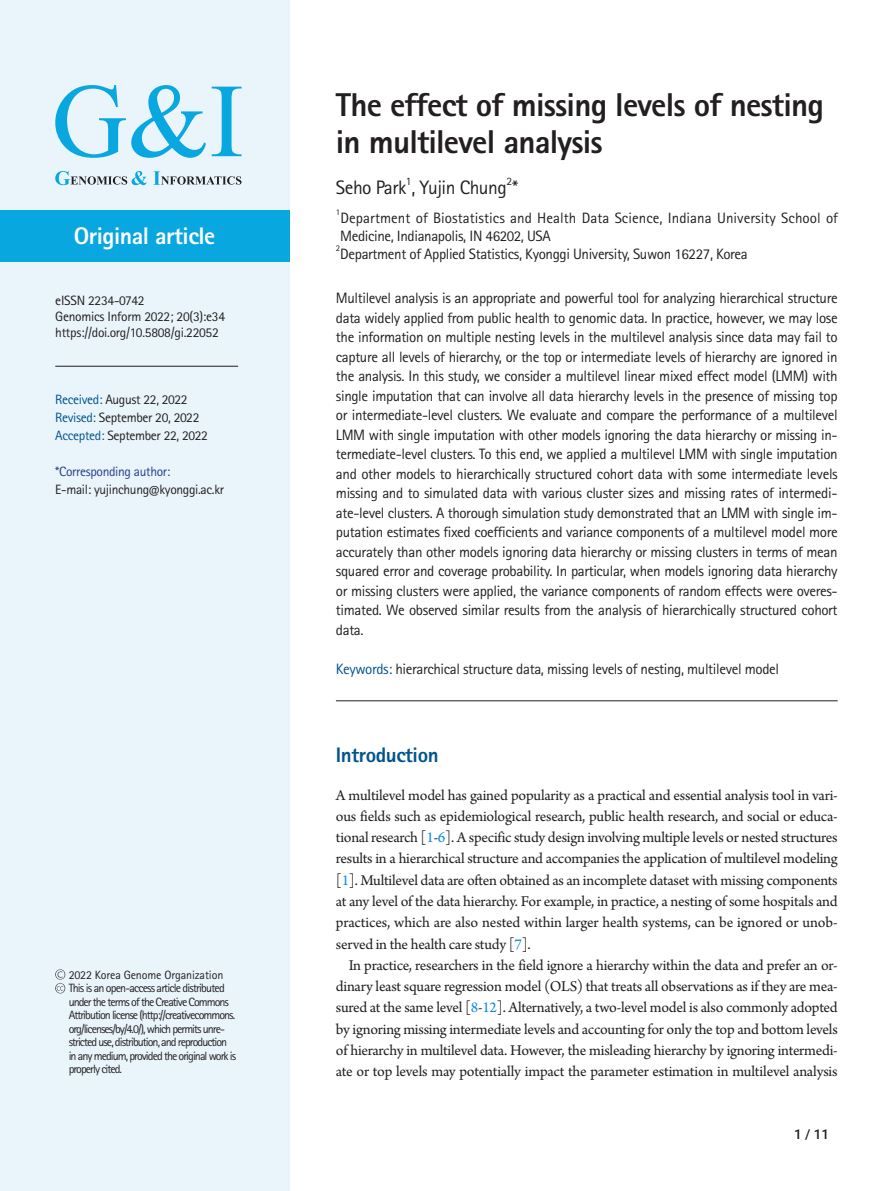
<style>
.page{position:relative;width:893px;height:1191px;background:#fff}
.page>*{position:absolute;margin:0;border:0;box-sizing:border-box;transform-origin:0 0}
.article-title{font:800 33px/36.3px "Rotis Sans Serif Std";letter-spacing:-.025em;color:#231f20}
.subject{font:800 24px "Rotis Sans Serif Std";letter-spacing:-.02em;color:#fff}
.body-title{font:800 21px "Rotis Sans Serif Std";letter-spacing:-.02em;color:#00548b}
.contrib-group{font:19.5px "Rotis Sans Serif Std";letter-spacing:-.025em;color:#231f20}
.body{font:15.75px/21.3px "Arno Pro";letter-spacing:-.01em;color:#231f20;text-align:justify}
.aff{font:15px/19.5px "Rotis Sans Serif Std";letter-spacing:-.025em;color:#231f20;text-align:justify}
.aff-2{font:15px/18px "Rotis Sans Serif Std";letter-spacing:.005em;color:#231f20}
.date-published{font:13.5px "Rotis Sans Serif Std";letter-spacing:-.025em;color:#231f20}
.doi{font:13.5px "Rotis Sans Serif Std";letter-spacing:-.02em;color:#231f20}
.date-published-2{font:13.5px "Rotis Sans Serif Std";letter-spacing:-.025em;color:#253f8e}
.t1{font:500 13.5px "Roboto";color:#231f20}
.t2{font:12px/13.5px "Rotis Sans Serif Std";letter-spacing:-.08em;color:#231f20}
.contrib-group-2{font:11.4px "Rotis Sans Serif Std";color:#231f20}
.aff-3{font:8.7px "Rotis Sans Serif Std";color:#231f20}
.s1{color:#00548b}
.s2{color:#0b88de}
</style>
<div class="page">
<div style="left:0;top:0;width:289px;height:1191px;background:#e9f4fb"></div>
<svg style="left:55px;top:171px;width:187px;height:14px"></svg>
<svg style="left:55px;top:85px;width:151px;height:73px"></svg>
<svg style="left:212px;top:87px;width:30px;height:69px"></svg>
<hr style="left:55px;top:366px;width:183px;height:1px;background:#231f20">
<svg style="left:55px;top:969px;width:10px;height:24px"></svg>
<div style="left:0;top:210px;width:289px;height:51px;background:#08a7e0"></div>
<hr style="left:336px;top:700px;width:502px;height:1px;background:#231f20">
<p class="subject" style="left:74px;top:220px;width:143px">Original article</p>
<p class="doi" style="left:55px;top:292px;width:91px">eISSN 2234-0742</p>
<p class="doi" style="left:55px;top:308px;width:171px">Genomics Inform 2022; 20(3):e34</p>
<p class="doi" style="left:55px;top:325px;width:165px">https://doi.org/10.5808/gi.22052</p>
<p class="date-published" style="left:55px;top:391px;width:134px"><span class="s1">Received:</span> August 22, 2022</p>
<p class="date-published" style="left:55px;top:409px;width:146px"><span class="s1">Revised:</span> September 20, 2022</p>
<p class="date-published" style="left:55px;top:427px;width:154px"><span class="s1">Accepted:</span> September 22, 2022</p>
<p class="date-published-2" style="left:55px;top:463px;width:117px">*Corresponding author:</p>
<p class="date-published" style="left:55px;top:481px;width:170px">E-mail: yujinchung@kyonggi.ac.kr</p>
<p class="t2" style="left:69px;top:968px;width:169px">2022 Korea Genome Organization This is an open-access article distributed under the terms of the Creative Commons Attribution license (http://creativecommons. org/licenses/by/4.0/), which permits unre&shy;stricted use, distribution, and reproduction in any medium, provided the original work is properly cited.</p>
<p class="article-title" style="left:336px;top:86px;width:489px">The effect of missing levels of nesting in multilevel analysis</p>
<p class="contrib-group" style="left:336px;top:176px;width:184px">Seho Park , Yujin Chung *</p>
<p class="contrib-group-2" style="left:406px;top:175px;width:7px">1</p>
<p class="contrib-group-2" style="left:506px;top:175px;width:7px">2</p>
<p class="aff-3" style="left:336px;top:207px;width:6px">1</p>
<p class="aff-2" style="left:340px;top:209px;width:499px">Department of Biostatistics and Health Data Science, Indiana University School of<br>Medicine, Indianapolis, IN 46202, USA</p>
<p class="aff-3" style="left:336px;top:243px;width:6px">2</p>
<p class="aff" style="left:340px;top:244px;width:409px">Department of Applied Statistics, Kyonggi University, Suwon 16227, Korea</p>
<p class="aff" style="left:336px;top:288px;width:503px">Multilevel analysis is an appropriate and powerful tool for analyzing hierarchical structure data widely applied from public health to genomic data. In practice, however, we may lose the information on multiple nesting levels in the multilevel analysis since data may fail to capture all levels of hierarchy, or the top or intermediate levels of hierarchy are ignored in the analysis. In this study, we consider a multilevel linear mixed effect model (LMM) with single imputation that can involve all data hierarchy levels in the presence of missing top or intermediate-level clusters. We evaluate and compare the performance of a multilevel LMM with single imputation with other models ignoring the data hierarchy or missing in&shy;termediate-level clusters. To this end, we applied a multilevel LMM with single imputation and other models to hierarchically structured cohort data with some intermediate levels missing and to simulated data with various cluster sizes and missing rates of intermedi&shy;ate-level clusters. A thorough simulation study demonstrated that an LMM with single im&shy;putation estimates fixed coefficients and variance components of a multilevel model more accurately than other models ignoring data hierarchy or missing clusters in terms of mean squared error and coverage probability. In particular, when models ignoring data hierarchy or missing clusters were applied, the variance components of random effects were overes&shy;timated. We observed similar results from the analysis of hierarchically structured cohort data.</p>
<p class="aff" style="left:336px;top:659px;width:445px"><span class="s1">Keywords:</span> hierarchical structure data, missing levels of nesting, multilevel model</p>
<p class="body-title" style="left:336px;top:741px;width:104px">Introduction</p>
<p class="body" style="left:336px;top:785px;width:503px">A multilevel model has gained popularity as a practical and essential analysis tool in vari&shy;ous fields such as epidemiological research, public health research, and social or educa&shy;tional research [<span class="s2">1</span>-<span class="s2">6</span>]. A specific study design involving multiple levels or nested structures results in a hierarchical structure and accompanies the application of multilevel modeling [<span class="s2">1</span>]. Multilevel data are often obtained as an incomplete dataset with missing components at any level of the data hierarchy. For example, in practice, a nesting of some hospitals and practices, which are also nested within larger health systems, can be ignored or unob&shy;served in the health care study [<span class="s2">7</span>].</p>
<p class="body" style="left:336px;top:955px;width:503px;text-indent:13px">In practice, researchers in the field ignore a hierarchy within the data and prefer an or&shy;dinary least square regression model (OLS) that treats all observations as if they are mea&shy;sured at the same level [<span class="s2">8</span>-<span class="s2">12</span>]. Alternatively, a two-level model is also commonly adopted by ignoring missing intermediate levels and accounting for only the top and bottom levels of hierarchy in multilevel data. However, the misleading hierarchy by ignoring intermedi&shy;ate or top levels may potentially impact the parameter estimation in multilevel analysis</p>
<p class="t1" style="left:794px;top:1124px;width:37px">1 / 11</p>
</div>
